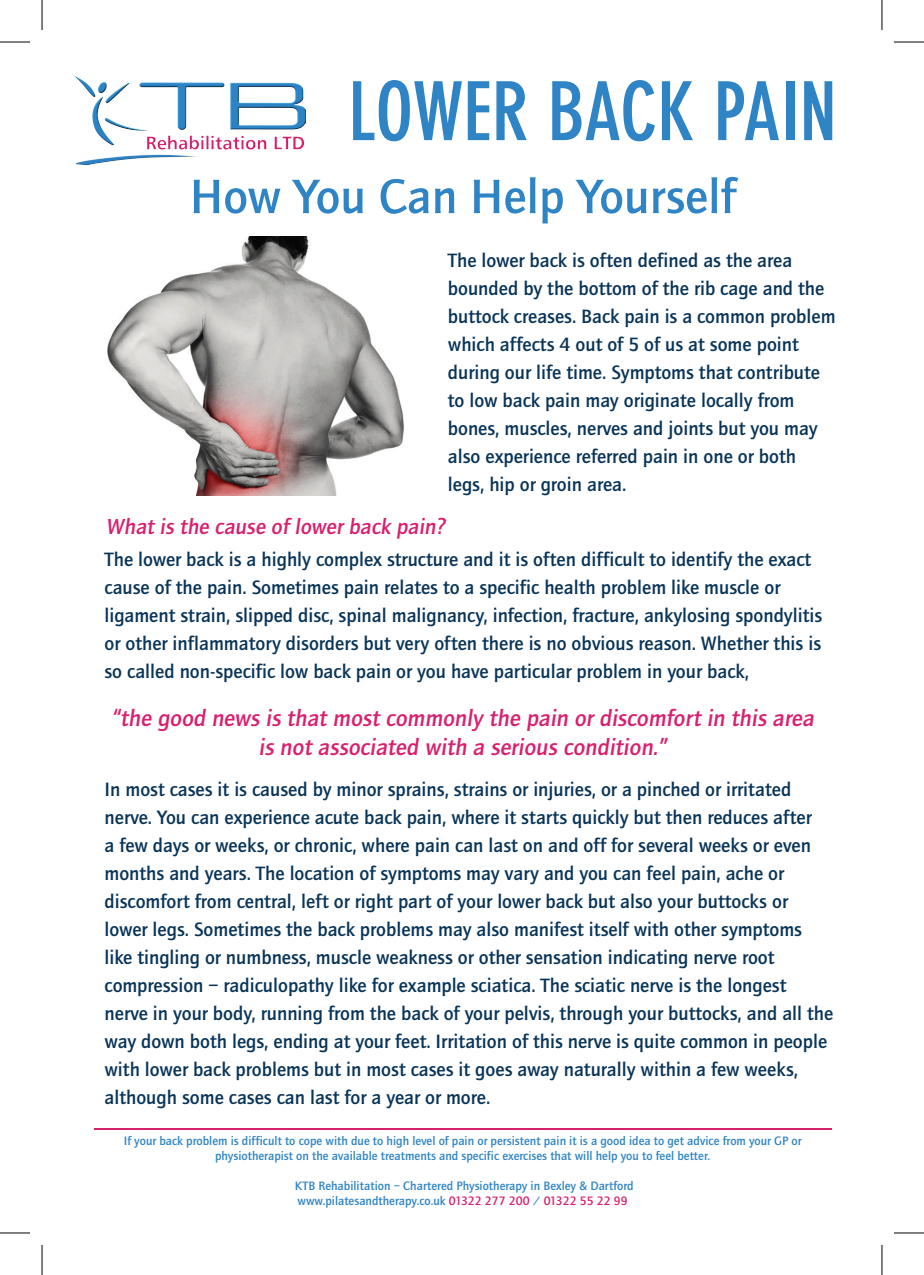
<style>
.page{position:relative;width:924px;height:1275px;background:#fff}
.page>*{position:absolute;margin:0;border:0;box-sizing:border-box;transform-origin:0 0}
.t1{font:700 condensed 80px "DIN Neuzeit Grotesk";color:#2e84c5}
.t2{font:500 50px "Quay Sans EF";color:#2e84c5}
.t3{font:500 23.8px/28.6px "Quay Sans EF";color:#d9206e;text-align:center}
.t4{font:500 22.4px "Quay Sans EF";color:#d9206e}
.t5{font:500 20px/28px "Quay Sans EF";color:#083458}
.t6{font:500 12.6px/15.2px "Quay Sans EF";color:#2e84c5;text-align:center}
.s1{color:#d9206e}
</style>
<div class="page">
<img style="left:74px;top:76px;width:231px;height:88px">
<img style="left:107px;top:237px;width:297px;height:258px">
<hr style="left:94px;top:1128px;width:736px;height:2px;background:#d9206e">
<hr style="left:0;top:42px;width:30px;height:1px;background:#000">
<hr style="left:893px;top:42px;width:30px;height:1px;background:#000">
<hr style="left:0;top:1232px;width:30px;height:1px;background:#000">
<hr style="left:893px;top:1232px;width:30px;height:1px;background:#000">
<hr style="left:42px;top:0;width:1px;height:30px;background:#000">
<hr style="left:42px;top:1245px;width:1px;height:30px;background:#000">
<hr style="left:881px;top:0;width:1px;height:30px;background:#000">
<hr style="left:881px;top:1245px;width:1px;height:30px;background:#000">
<h1 class="t1" style="left:347px;top:65px;width:490px">LOWER BACK PAIN</h1>
<h2 class="t2" style="left:190px;top:168px;width:547px">How You Can Help Yourself</h2>
<p class="t5" style="left:447px;top:246px;width:389px">The lower back is often defined as the area bounded by the bottom of the rib cage and the buttock creases. Back pain is a common problem which affects 4 out of 5 of us at some point during our life time. Symptoms that contribute to low back pain may originate locally from bones, muscles, nerves and joints but you may also experience referred pain in one or both legs, hip or groin area.</p>
<p class="t4" style="left:106px;top:514px;width:344px">What is the cause of lower back pain?</p>
<p class="t5" style="left:104px;top:545px;width:718px">The lower back is a highly complex structure and it is often difficult to identify the exact cause of the pain. Sometimes pain relates to a specific health problem like muscle or ligament strain, slipped disc, spinal malignancy, infection, fracture, ankylosing spondylitis or other inflammatory disorders but very often there is no obvious reason. Whether this is so called non-specific low back pain or you have particular problem in your back,</p>
<p class="t3" style="left:111px;top:704px;width:707px">“the good news is that most commonly the pain or discomfort in this area is not associated with a serious condition.”</p>
<p class="t5" style="left:104px;top:776px;width:730px">In most cases it is caused by minor sprains, strains or injuries, or a pinched or irritated nerve. You can experience acute back pain, where it starts quickly but then reduces after<br>a few days or weeks, or chronic, where pain can last on and off for several weeks or even months and years. The location of symptoms may vary and you can feel pain, ache or discomfort from central, left or right part of your lower back but also your buttocks or lower legs. Sometimes the back problems may also manifest itself with other symptoms like tingling or numbness, muscle weakness or other sensation indicating nerve root compression – radiculopathy like for example sciatica. The sciatic nerve is the longest nerve in your body, running from the back of your pelvis, through your buttocks, and all the way down both legs, ending at your feet. Irritation of this nerve is quite common in people with lower back problems but in most cases it goes away naturally within a few weeks, although some cases can last for a year or more.</p>
<p class="t6" style="left:124px;top:1133px;width:679px">If your back problem is difficult to cope with due to high level of pain or persistent pain it is a good idea to get advice from your GP or physiotherapist on the available treatments and specific exercises that will help you to feel better.</p>
<p class="t6" style="left:294px;top:1178px;width:340px;text-align:left">KTB Rehabilitation – Chartered Physiotherapy in Bexley &amp; Dartford www.pilatesandtherapy.co.uk <span class="s1">01322 277 200</span> / <span class="s1">01322 55 22 99</span></p>
</div>
